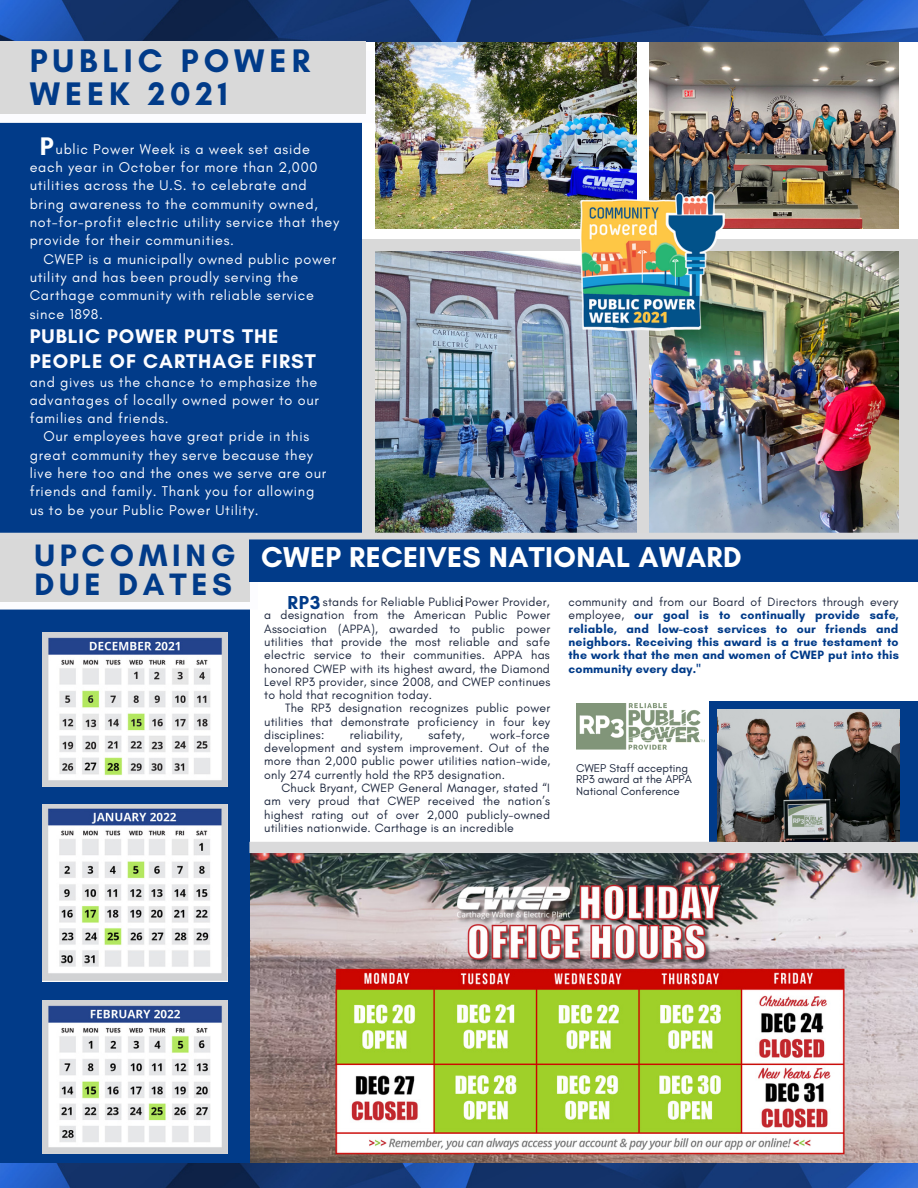
<style>
.page{position:relative;width:918px;height:1188px;background:#fff}
.page>*{position:absolute;margin:0;border:0;box-sizing:border-box;transform-origin:0 0}
.t1{font:700 33.3px/32.2px "Glacial Indifference";letter-spacing:.15em;color:#013b89}
.t2{font:700 31.5px "Glacial Indifference";letter-spacing:.15em;color:#013b89}
.t3{font:700 29.25px "Glacial Indifference";letter-spacing:.01em;color:#fff}
.t4{font:700 25.95px "Glacial Indifference";color:#fff}
.t5{font:700 20.1px/24.8px "Glacial Indifference";letter-spacing:.05em;color:#fcfcff}
.t6{font:700 19.05px "Glacial Indifference";color:#013b89}
.t7{font:18px "Glacial Indifference";color:#000}
.t8{font:14.4px/18.3px "Glacial Indifference";letter-spacing:.05em;color:#fcfcff}
.t9{font:12.3px/13.4px "Glacial Indifference";letter-spacing:.02em;color:#1b253c;text-align:justify}
.t10{font:700 12.3px/13.4px "Glacial Indifference";letter-spacing:.02em;color:#013b89;text-align:justify}
.t11{font:11.55px/11.6px "Glacial Indifference";color:#1b253c}
.s1{font-weight:400;color:#1b253c}
</style>
<div class="page">
<img style="left:249px;top:853px;width:669px;height:311px">
<div style="left:362px;top:240px;width:556px;height:340px;background:#d9d9d9"></div>
<div style="left:0;top:176px;width:249px;height:1000px;background:#013b89"></div>
<img style="left:0;top:1164px;width:918px;height:24px">
<div style="left:0;top:0;width:362px;height:541px;background:#013b89"></div>
<img style="left:376px;top:41px;width:261px;height:187px">
<img style="left:376px;top:251px;width:261px;height:282px">
<img style="left:649px;top:251px;width:250px;height:282px">
<img style="left:649px;top:41px;width:250px;height:187px">
<img style="left:0;top:0;width:918px;height:41px">
<svg style="left:0;top:51px;width:366px;height:72px;background:#f8f8fc"></svg>
<div style="left:0;top:42px;width:365px;height:72px;background:#d9d9d9"></div>
<img style="left:581px;top:192px;width:144px;height:139px">
<img style="left:43px;top:633px;width:184px;height:154px">
<img style="left:43px;top:804px;width:184px;height:178px">
<img style="left:43px;top:1000px;width:184px;height:153px">
<div style="left:709px;top:702px;width:209px;height:147px;background:#013b89"></div>
<div style="left:249px;top:842px;width:669px;height:11px;background:#dadadb"></div>
<img style="left:718px;top:710px;width:181px;height:131px">
<img style="left:576px;top:703px;width:129px;height:46px">
<div style="left:0;top:545px;width:258px;height:64px;background:#fcfcff"></div>
<div style="left:0;top:536px;width:249px;height:65px;background:#d9d9d9"></div>
<div style="left:249px;top:536px;width:669px;height:45px;background:#013b89"></div>
<div style="left:0;top:533px;width:918px;height:6px;background:#dadadb"></div>
<p class="t1" style="left:30px;top:45px;width:282px">PUBLIC POWER<br>WEEK 2021</p>
<p class="t4" style="left:40px;top:130px;width:15px">P</p>
<p class="t8" style="left:30px;top:140px;width:311px;text-indent:26px">ublic Power Week is a week set aside each year in October for more than 2,000 utilities across the U.S. to celebrate and bring awareness to the community owned, not-for-profit electric utility service that they provide for their communities.</p>
<p class="t8" style="left:30px;top:250px;width:308px;text-indent:14px">CWEP is a municipally owned public power utility and has been proudly serving the Carthage community with reliable service since 1898.</p>
<p class="t5" style="left:30px;top:324px;width:288px">PUBLIC POWER PUTS THE<br>PEOPLE OF CARTHAGE FIRST</p>
<p class="t8" style="left:30px;top:372px;width:291px;text-align:justify">and gives us the chance to emphasize the advantages of locally owned power to our families and friends.</p>
<p class="t8" style="left:30px;top:427px;width:298px;text-indent:14px">Our employees have great pride in this great community they serve because they live here too and the ones we serve are our friends and family. Thank you for allowing</p>
<p class="t8" style="left:30px;top:501px;width:230px">us to be your Public Power Utility.</p>
<p class="t2" style="left:35px;top:536px;width:202px">UPCOMING</p>
<p class="t2" style="left:35px;top:565px;width:199px">DUE DATES</p>
<p class="t3" style="left:261px;top:540px;width:482px">CWEP RECEIVES NATIONAL AWARD</p>
<p class="t7" style="left:460px;top:590px;width:6px">i</p>
<p class="t6" style="left:287px;top:591px;width:34px">RP3</p>
<p class="t10" style="left:568px;top:595px;width:332px"><span class="s1">community and from our Board of Directors through every employee,</span> our goal is to continually provide safe, reliable, and low-cost services to our friends and neighbors. Receiving this award is a true testament to the work that the men and women of CWEP put into this community every day."</p>
<p class="t9" style="left:264px;top:595px;width:288px;text-indent:59px">stands for Reliable Public Power Provider, a designation from the American Public Power Association (APPA), awarded to public power utilities that provide the most reliable and safe electric service to their communities. APPA has honored CWEP with its highest award, the Diamond Level RP3 provider, since 2008, and CWEP continues to hold that recognition today.</p>
<p class="t9" style="left:264px;top:701px;width:288px;text-indent:21px">The RP3 designation recognizes public power utilities that demonstrate proficiency in four key disciplines:</p>
<p class="t9" style="left:264px;top:728px;width:288px;text-indent:226px">work-force development and system improvement. Out of the more than 2,000 public power utilities nation-wide, only 274 currently hold the RP3 designation.</p>
<p class="t9" style="left:264px;top:781px;width:287px;text-indent:17px">Chuck Bryant, CWEP General Manager, stated “I am very proud that CWEP received the nation’s highest rating out of over 2,000 publicly-owned utilities nationwide. Carthage is an incredible</p>
<p class="t9" style="left:350px;top:728px;width:54px">reliability,</p>
<p class="t9" style="left:428px;top:728px;width:38px">safety,</p>
<p class="t11" style="left:576px;top:762px;width:117px">CWEP Staff accepting<br>RP3 award at the APPA<br>National Conference</p>
</div>
